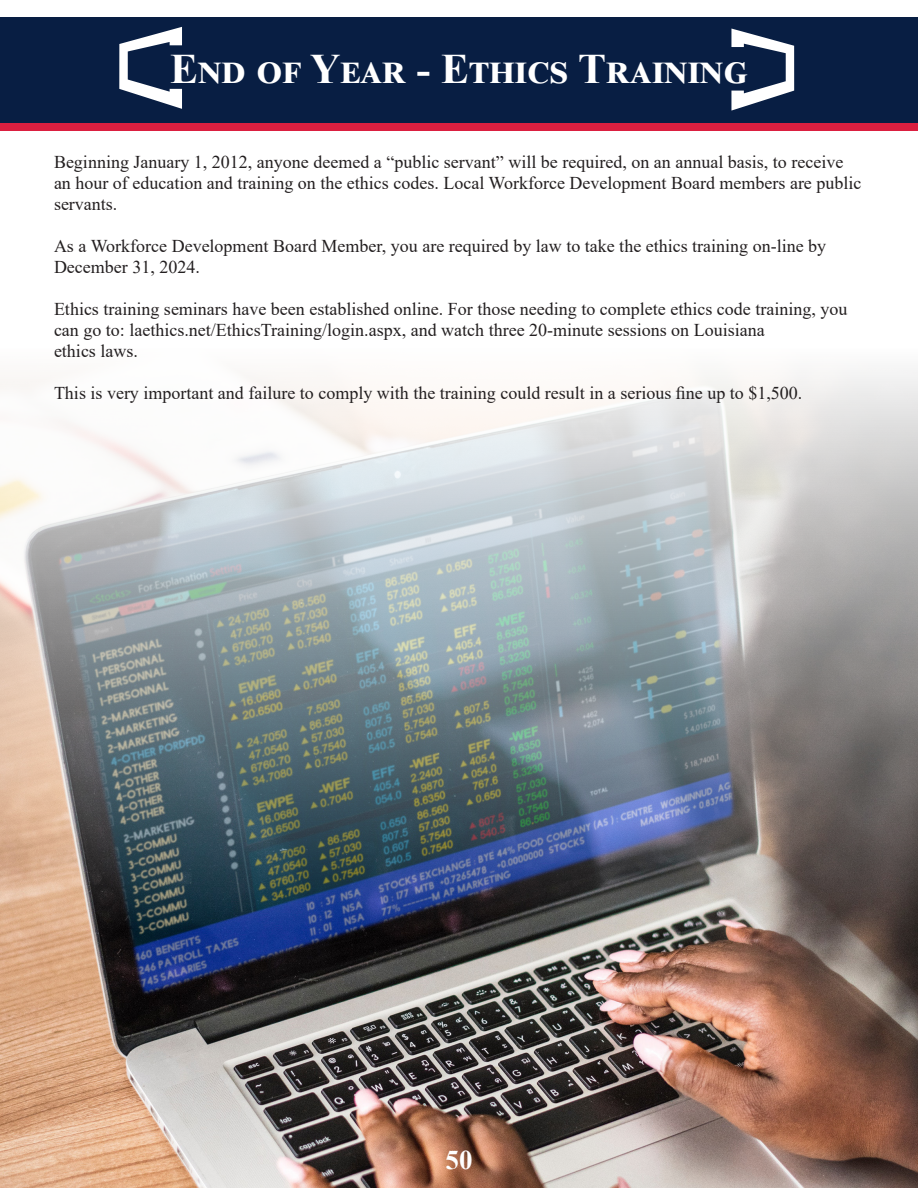
<style>
.page{position:relative;width:918px;height:1188px;background:#fff}
.page>*{position:absolute;margin:0;border:0;box-sizing:border-box;transform-origin:0 0}
.t1{font:700 42px "Times New Roman";letter-spacing:.005em;color:#fff}
.t2{font:700 27px "Times New Roman";color:#fff}
.t3{font:18px/21px "Times New Roman";color:#231f20}
</style>
<div class="page">
<img style="left:0;top:370px;width:918px;height:818px">
<div style="left:0;top:17px;width:918px;height:106px;background:#081e43"></div>
<div style="left:0;top:123px;width:918px;height:8px;background:#db1f40"></div>
<svg style="left:119px;top:27px;width:63px;height:82px"></svg>
<svg style="left:731px;top:29px;width:63px;height:82px"></svg>
<p class="t1" style="left:170px;top:39px;width:579px">End of Year - Ethics Training</p>
<p class="t3" style="left:54px;top:151px;width:809px">Beginning January 1, 2012, anyone deemed a “public servant” will be required, on an annual basis, to receive an hour of education and training on the ethics codes. Local Workforce Development Board members are public servants.</p>
<p class="t3" style="left:54px;top:235px;width:774px">As a Workforce Development Board Member, you are required by law to take the ethics training on-line by<br>December 31, 2024.</p>
<p class="t3" style="left:54px;top:298px;width:795px">Ethics training seminars have been established online. For those needing to complete ethics code training, you can go to: laethics.net/EthicsTraining/login.aspx, and watch three 20-minute sessions on Louisiana</p>
<p class="t3" style="left:54px;top:340px;width:85px">ethics laws.</p>
<p class="t3" style="left:54px;top:382px;width:750px">This is very important and failure to comply with the training could result in a serious fine up to $1,500.</p>
<p class="t2" style="left:446px;top:1140px;width:28px">50</p>
</div>
